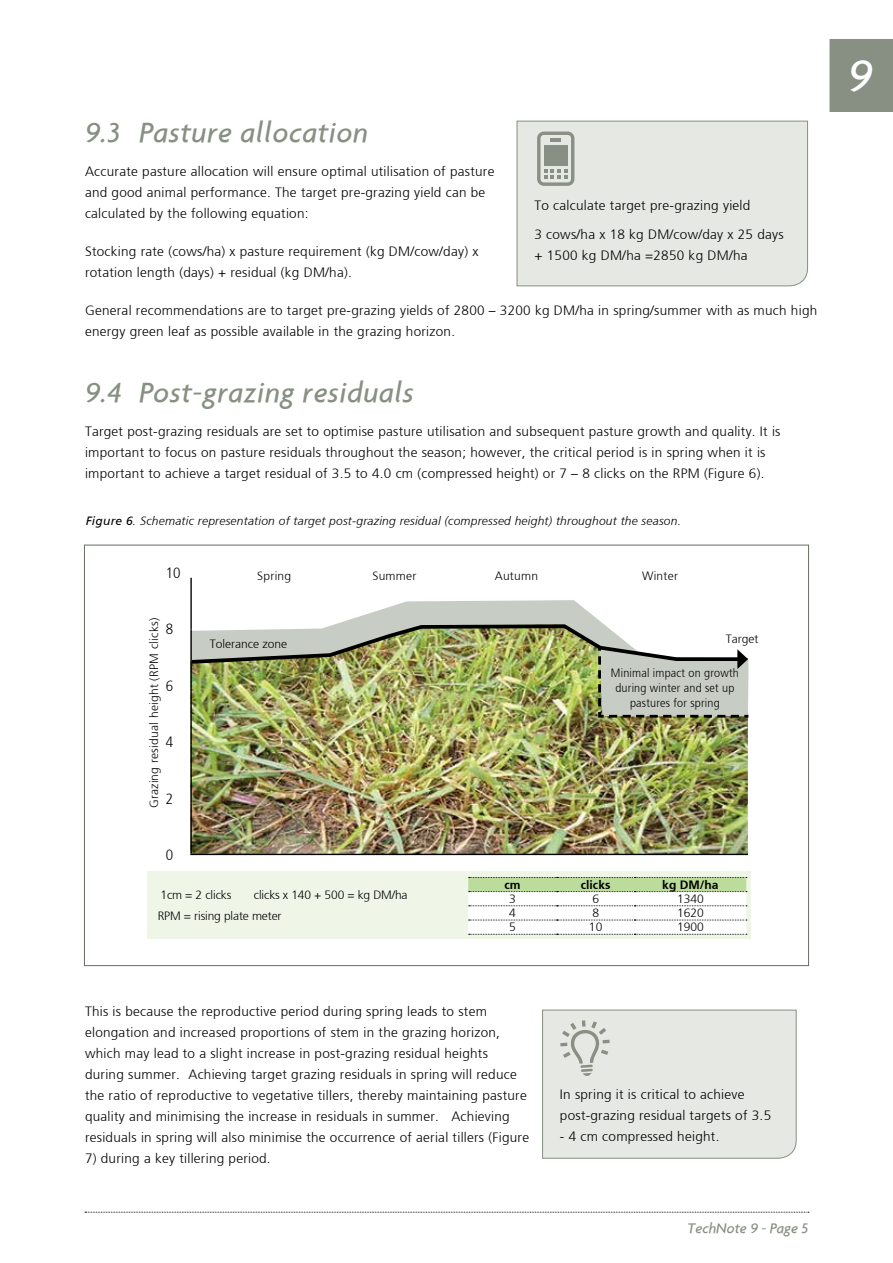
<style>
.page{position:relative;width:893px;height:1263px;background:#fff}
.page>*{position:absolute;margin:0;border:0;box-sizing:border-box;transform-origin:0 0}
.t1{font:italic 500 48px "Agenda";color:#fff}
.t2{font:italic 500 30px "Agenda";letter-spacing:.02em;color:#879082}
.t3{font:italic 500 15px "Agenda";color:#879082}
.t4{font:300 14.85px "Frutiger";color:#000;scale:.9 1}
.t5{font:300 13.5px/21px "Frutiger";letter-spacing:.02em;color:#000}
.t6{font:italic 300 12px "Frutiger";letter-spacing:.02em;color:#000}
.t7{font:300 12px "Frutiger";letter-spacing:.02em;color:#000}
.t8{font:300 12px/14.9px "Frutiger";letter-spacing:.02em;color:#000;text-align:center;scale:.9 1}
.t9{font:300 12px "Frutiger";letter-spacing:-.01em;color:#000}
.t10{font:700 12px "Frutiger";color:#000}
.t11{font:300 12px "Frutiger";color:#000}
.s1{font-weight:400}
</style>
<div class="page">
<svg style="left:85px;top:1212px;width:724px;height:1px"></svg>
<div style="left:829px;top:39px;width:64px;height:73px;background:#879082"></div>
<div style="left:516px;top:120px;width:292px;height:167px;background:#e5e8e3"></div>
<svg style="left:537px;top:132px;width:37px;height:54px;background:#acb3a9"></svg>
<div style="left:542px;top:1009px;width:255px;height:150px;background:#e5e8e3"></div>
<svg style="left:343px;top:600px;width:258px;height:22px;fill:#c7cdc4"></svg>
<img style="left:192px;top:719px;width:556px;height:135px">
<hr style="left:190px;top:578px;width:2px;height:52px;background:#000">
<hr style="left:190px;top:689px;width:2px;height:55px;background:#000">
<hr style="left:190px;top:854px;width:127px;height:1px;background:#000">
<hr style="left:317px;top:854px;width:270px;height:1px;background:#000">
<hr style="left:587px;top:854px;width:161px;height:1px;background:#000">
<hr style="left:190px;top:744px;width:2px;height:59px;background:#000">
<hr style="left:190px;top:803px;width:2px;height:51px;background:#000">
<div style="left:147px;top:871px;width:604px;height:68px;background:#eff6e8"></div>
<svg style="left:468px;top:877px;width:279px;height:58px;background:#e4ecdc"></svg>
<img style="left:190px;top:622px;width:559px;height:97px">
<h2 class="t2" style="left:85px;top:115px;width:285px">9.3 Pasture allocation</h2>
<p class="t5" style="left:85px;top:161px;width:411px">Accurate pasture allocation will ensure optimal utilisation of pasture and good animal performance. The target pre-grazing yield can be calculated by the following equation:</p>
<p class="t5" style="left:85px;top:241px;width:395px">Stocking rate (cows/ha) x pasture requirement (kg DM/cow/day) x rotation length (days) + residual (kg DM/ha).</p>
<p class="t5" style="left:85px;top:300px;width:734px">General recommendations are to target pre-grazing yields of 2800 – 3200 kg DM/ha in spring/summer with as much high energy green leaf as possible available in the grazing horizon.</p>
<p class="t5" style="left:534px;top:191px;width:251px;line-height:29.5px">To calculate target pre-grazing yield<br>3 cows/ha x 18 kg DM/cow/day x 25 days</p>
<p class="t5" style="left:534px;top:245px;width:215px">+ 1500 kg DM/ha =2850 kg DM/ha</p>
<h2 class="t2" style="left:85px;top:374px;width:330px">9.4 Post-grazing residuals</h2>
<p class="t5" style="left:85px;top:421px;width:697px">Target post-grazing residuals are set to optimise pasture utilisation and subsequent pasture growth and quality. It is important to focus on pasture residuals throughout the season; however, the critical period is in spring when it is important to achieve a target residual of 3.5 to 4.0 cm (compressed height) or 7 – 8 clicks on the RPM (Figure 6).</p>
<p class="t6" style="left:86px;top:514px;width:597px"><span class="s1">Figure 6</span>. Schematic representation of target post-grazing residual (compressed height) throughout the season.</p>
<p class="t4" style="left:166px;top:564px;width:18px">10</p>
<p class="t7" style="left:147px;top:808px;width:192px;rotate:-90deg">Grazing residual height (RPM clicks)</p>
<p class="t4" style="left:166px;top:621px;width:10px">8</p>
<p class="t4" style="left:166px;top:677px;width:10px">6</p>
<p class="t4" style="left:166px;top:734px;width:10px">4</p>
<p class="t4" style="left:166px;top:790px;width:10px">2</p>
<p class="t7" style="left:257px;top:569px;width:35px">Spring</p>
<p class="t7" style="left:372px;top:569px;width:45px">Summer</p>
<p class="t7" style="left:495px;top:569px;width:45px">Autumn</p>
<p class="t7" style="left:642px;top:569px;width:37px">Winter</p>
<p class="t11" style="left:210px;top:637px;width:79px">Tolerance zone</p>
<p class="t7" style="left:726px;top:632px;width:34px">Target</p>
<p class="t8" style="left:611px;top:665px;width:144px">Minimal impact on growth during winter and set up pastures for spring</p>
<p class="t4" style="left:166px;top:847px;width:10px">0</p>
<p class="t9" style="left:160px;top:888px;width:72px">1cm = 2 clicks</p>
<p class="t9" style="left:254px;top:888px;width:155px">clicks x 140 + 500 = kg DM/ha</p>
<p class="t9" style="left:158px;top:909px;width:125px">RPM = rising plate meter</p>
<p class="t10" style="left:504px;top:877px;width:18px">cm</p>
<p class="t10" style="left:581px;top:877px;width:31px">clicks</p>
<p class="t10" style="left:662px;top:877px;width:58px">kg DM/ha</p>
<p class="t7" style="left:509px;top:892px;width:8px">3</p>
<p class="t7" style="left:592px;top:892px;width:8px">6</p>
<p class="t7" style="left:677px;top:892px;width:28px">1340</p>
<p class="t7" style="left:509px;top:906px;width:8px">4</p>
<p class="t7" style="left:592px;top:906px;width:8px">8</p>
<p class="t7" style="left:677px;top:906px;width:28px">1620</p>
<p class="t7" style="left:509px;top:920px;width:8px">5</p>
<p class="t7" style="left:589px;top:920px;width:15px">10</p>
<p class="t7" style="left:677px;top:920px;width:28px">1900</p>
<p class="t5" style="left:85px;top:1001px;width:446px">This is because the reproductive period during spring leads to stem elongation and increased proportions of stem in the grazing horizon, which may lead to a slight increase in post-grazing residual heights during summer. Achieving target grazing residuals in spring will reduce the ratio of reproductive to vegetative tillers, thereby maintaining pasture quality and minimising the increase in residuals in summer. Achieving residuals in spring will also minimise the occurrence of aerial tillers (Figure</p>
<p class="t5" style="left:85px;top:1148px;width:187px">7) during a key tillering period.</p>
<p class="t5" style="left:560px;top:1084px;width:213px">In spring it is critical to achieve post-grazing residual targets of 3.5</p>
<p class="t5" style="left:560px;top:1126px;width:161px">- 4 cm compressed height.</p>
<p class="t3" style="left:688px;top:1218px;width:122px">TechNote 9 - Page 5</p>
<h1 class="t1" style="left:848px;top:46px;width:26px">9</h1>
</div>
